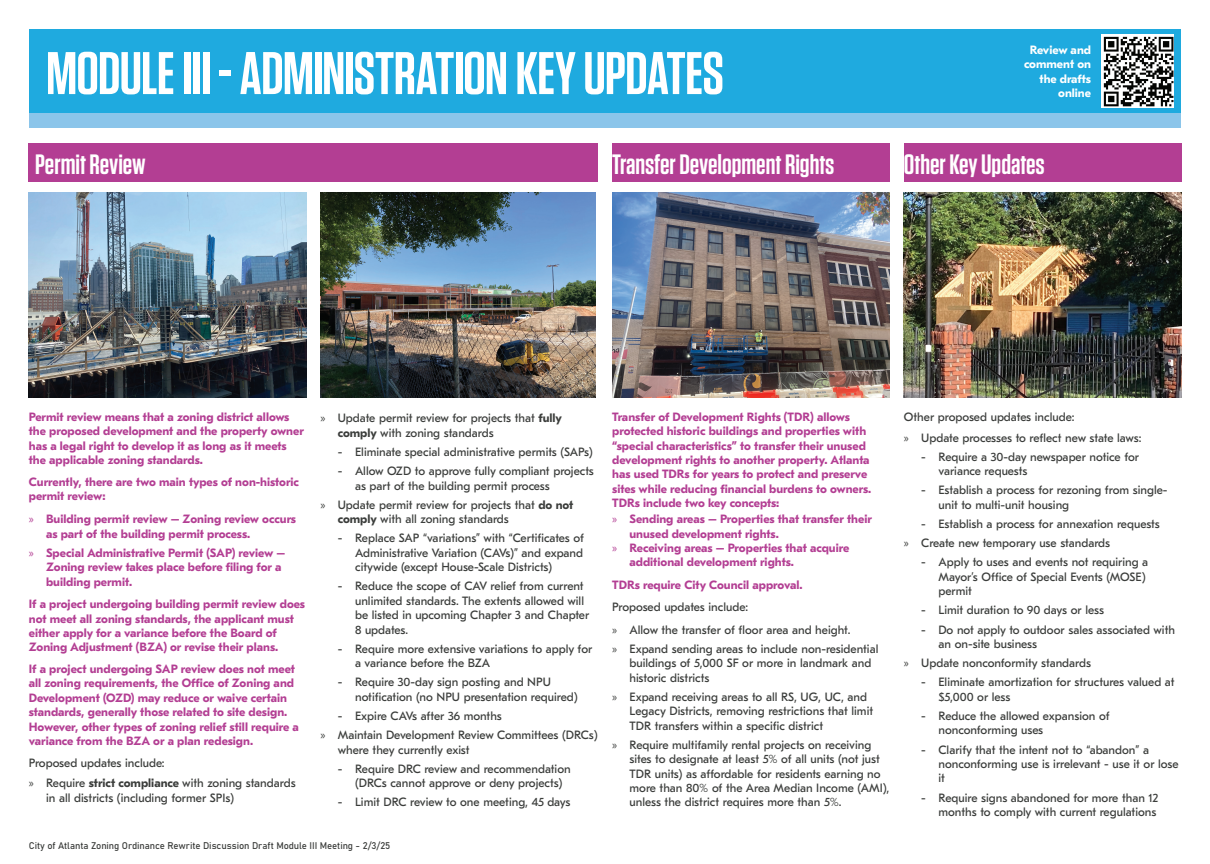
<style>
.page{position:relative;width:1210px;height:864px;background:#fff}
.page>*{position:absolute;margin:0;border:0;box-sizing:border-box;transform-origin:0 0}
.t1{font:600 60px "Tungsten";letter-spacing:-.015em;color:#fff}
.t2{font:600 28px "Tungsten";color:#fff}
.t3{font:12px/14.4px "GT Eesti Text";color:#3b3d3b}
.t4{font:700 12px/14.4px "GT Eesti Text";color:#b33e93}
.t5{font:700 12px/14.4px "GT Eesti Text";color:#fff;text-align:right}
.t6{font:9.6px "Bahnschrift";letter-spacing:-.01em;color:#3b3d3b}
.s1{font-family:"Myriad Pro";font-weight:400}
.s2{font-family:"Myriad Pro"}
.s3{font-weight:700}
</style>
<div class="page">
<div style="left:29px;top:29px;width:1151px;height:84px;background:#1faadf"></div>
<div style="left:29px;top:113px;width:1151px;height:15px;background:#8bc5ea"></div>
<img style="left:320px;top:193px;width:275px;height:204px">
<div style="left:612px;top:143px;width:277px;height:39px;background:#b33e93"></div>
<img style="left:612px;top:193px;width:277px;height:204px">
<div style="left:28px;top:143px;width:570px;height:39px;background:#b33e93"></div>
<img style="left:1101px;top:35px;width:72px;height:73px">
<img style="left:29px;top:193px;width:277px;height:204px">
<div style="left:904px;top:143px;width:277px;height:39px;background:#b33e93"></div>
<img style="left:904px;top:193px;width:277px;height:204px">
<h1 class="t1" style="left:46px;top:42px;width:679px">MODULE III - ADMINISTRATION KEY UPDATES</h1>
<h2 class="t2" style="left:35px;top:149px;width:112px">Permit Review</h2>
<h2 class="t2" style="left:612px;top:149px;width:224px">Transfer Development Rights</h2>
<p class="t5" style="left:1024px;top:43px;width:69px">Review and comment on the drafts online</p>
<h2 class="t2" style="left:904px;top:149px;width:142px">Other Key Updates</h2>
<p class="t4" style="left:29px;top:410px;width:277px">Permit review means that a zoning district allows the proposed development and the property owner has a legal right to develop it as long as it meets the applicable zoning standards.</p>
<p class="t4" style="left:29px;top:475px;width:272px">Currently, there are two main types of non-historic permit review:</p>
<p class="t4" style="left:46px;top:512px;width:251px;text-indent:-17px"><span class="s1">»</span> Building permit review – Zoning review occurs as part of the building permit process.</p>
<p class="t4" style="left:46px;top:546px;width:241px;text-indent:-17px"><span class="s1">»</span> Special Administrative Permit (SAP) review –<br>Zoning review takes place before filing for a building permit.</p>
<p class="t4" style="left:29px;top:597px;width:278px">If a project undergoing building permit review does not meet all zoning standards, the applicant must either apply for a variance before the Board of Zoning Adjustment (BZA) or revise their plans.</p>
<p class="t4" style="left:29px;top:662px;width:271px">If a project undergoing SAP review does not meet all zoning requirements, the Office of Zoning and Development (OZD) may reduce or waive certain standards, generally those related to site design.<br>However, other types of zoning relief still require a variance from the BZA or a plan redesign.</p>
<p class="t3" style="left:29px;top:753px;width:268px;line-height:20.5px">Proposed updates include:<br><span class="s2">»</span> Require <span class="s3">strict compliance</span> with zoning standards</p>
<p class="t3" style="left:46px;top:791px;width:189px">in all districts (including former SPIs)</p>
<p class="t3" style="left:338px;top:411px;width:226px;text-indent:-17px"><span class="s2">»</span> Update permit review for projects that <span class="s3">fully comply</span> with zoning standards</p>
<p class="t3" style="left:338px;top:445px;width:256px">- Eliminate special administrative permits (SAPs)</p>
<p class="t3" style="left:355px;top:464px;width:240px;text-indent:-17px">- Allow OZD to approve fully compliant projects as part of the building permit process</p>
<p class="t3" style="left:338px;top:498px;width:237px;text-indent:-17px"><span class="s2">»</span> Update permit review for projects that <span class="s3">do not comply</span> with all zoning standards</p>
<p class="t3" style="left:355px;top:531px;width:230px;text-align:justify;text-indent:-17px">- Replace SAP “variations” with “Certificates of Administrative Variation (CAVs)” and expand citywide (except House-Scale Districts)</p>
<p class="t3" style="left:355px;top:579px;width:236px;text-indent:-17px">- Reduce the scope of CAV relief from current unlimited standards. The extents allowed will be listed in upcoming Chapter 3 and Chapter 8 updates.</p>
<p class="t3" style="left:355px;top:642px;width:239px;text-indent:-17px">- Require more extensive variations to apply for a variance before the BZA</p>
<p class="t3" style="left:355px;top:675px;width:224px;text-indent:-17px">- Require 30-day sign posting and NPU notification (no NPU presentation required)</p>
<p class="t3" style="left:320px;top:707px;width:278px;line-height:19.2px;text-indent:17px">- Expire CAVs after 36 months<br><span class="s2">»</span> Maintain Development Review Committees (DRCs)</p>
<p class="t3" style="left:338px;top:743px;width:133px">where they currently exist</p>
<p class="t3" style="left:355px;top:762px;width:217px;text-indent:-17px">- Require DRC review and recommendation (DRCs cannot approve or deny projects)</p>
<p class="t3" style="left:338px;top:795px;width:234px">- Limit DRC review to one meeting, 45 days</p>
<p class="t6" style="left:29px;top:838px;width:363px">City of Atlanta Zoning Ordinance Rewrite Discussion Draft Module III Meeting - 2/3/25</p>
<p class="t4" style="left:612px;top:410px;width:261px">Transfer of Development Rights (TDR) allows protected historic buildings and properties with “special characteristics” to transfer their unused development rights to another property. Atlanta has used TDRs for years to protect and preserve sites while reducing financial burdens to owners.<br>TDRs include two key concepts:</p>
<p class="t4" style="left:612px;top:512px;width:261px"><span class="s1">»</span> Sending areas – Properties that transfer their</p>
<p class="t4" style="left:629px;top:527px;width:151px">unused development rights.</p>
<p class="t4" style="left:612px;top:541px;width:239px"><span class="s1">»</span> Receiving areas – Properties that acquire</p>
<p class="t4" style="left:629px;top:555px;width:166px">additional development rights.</p>
<p class="t4" style="left:612px;top:578px;width:192px">TDRs require City Council approval.</p>
<p class="t3" style="left:612px;top:595px;width:240px;line-height:22.9px">Proposed updates include:<br><span class="s2">»</span> Allow the transfer of floor area and height.</p>
<p class="t3" style="left:629px;top:642px;width:250px;text-indent:-17px"><span class="s2">»</span> Expand sending areas to include non-residential buildings of 5,000 SF or more in landmark and historic districts</p>
<p class="t3" style="left:629px;top:690px;width:245px;text-indent:-17px"><span class="s2">»</span> Expand receiving areas to all RS, UG, UC, and<br>Legacy Districts, removing restrictions that limit<br>TDR transfers within a specific district</p>
<p class="t3" style="left:629px;top:738px;width:261px;text-indent:-17px"><span class="s2">»</span> Require multifamily rental projects on receiving sites to designate at least 5% of all units (not just TDR units) as affordable for residents earning no more than 80% of the Area Median Income (AMI), unless the district requires more than 5%.</p>
<p class="t3" style="left:904px;top:407px;width:239px;line-height:20.8px">Other proposed updates include:<br><span class="s2">»</span> Update processes to reflect new state laws:</p>
<p class="t3" style="left:938px;top:450px;width:202px;text-indent:-17px">- Require a 30-day newspaper notice for variance requests</p>
<p class="t3" style="left:938px;top:483px;width:231px;text-indent:-17px">- Establish a process for rezoning from single&shy;unit to multi-unit housing</p>
<p class="t3" style="left:904px;top:515px;width:257px;line-height:19.2px;text-indent:17px">- Establish a process for annexation requests <span class="s2">»</span> Create new temporary use standards</p>
<p class="t3" style="left:938px;top:555px;width:211px;text-indent:-17px">- Apply to uses and events not requiring a<br>Mayor’s Office of Special Events (MOSE) permit</p>
<p class="t3" style="left:921px;top:603px;width:184px">- Limit duration to 90 days or less</p>
<p class="t3" style="left:938px;top:623px;width:238px;text-indent:-17px">- Do not apply to outdoor sales associated with an on-site business</p>
<p class="t3" style="left:904px;top:656px;width:189px"><span class="s2">»</span> Update nonconformity standards</p>
<p class="t3" style="left:938px;top:675px;width:238px;text-indent:-17px">- Eliminate amortization for structures valued at $5,000 or less</p>
<p class="t3" style="left:938px;top:709px;width:173px;text-indent:-17px">- Reduce the allowed expansion of nonconforming uses</p>
<p class="t3" style="left:938px;top:743px;width:242px;text-indent:-17px">- Clarify that the intent not to “abandon” a nonconforming use is irrelevant - use it or lose it</p>
<p class="t3" style="left:921px;top:791px;width:239px;text-align:right">- Require signs abandoned for more than 12 months to comply with current regulations</p>
</div>
